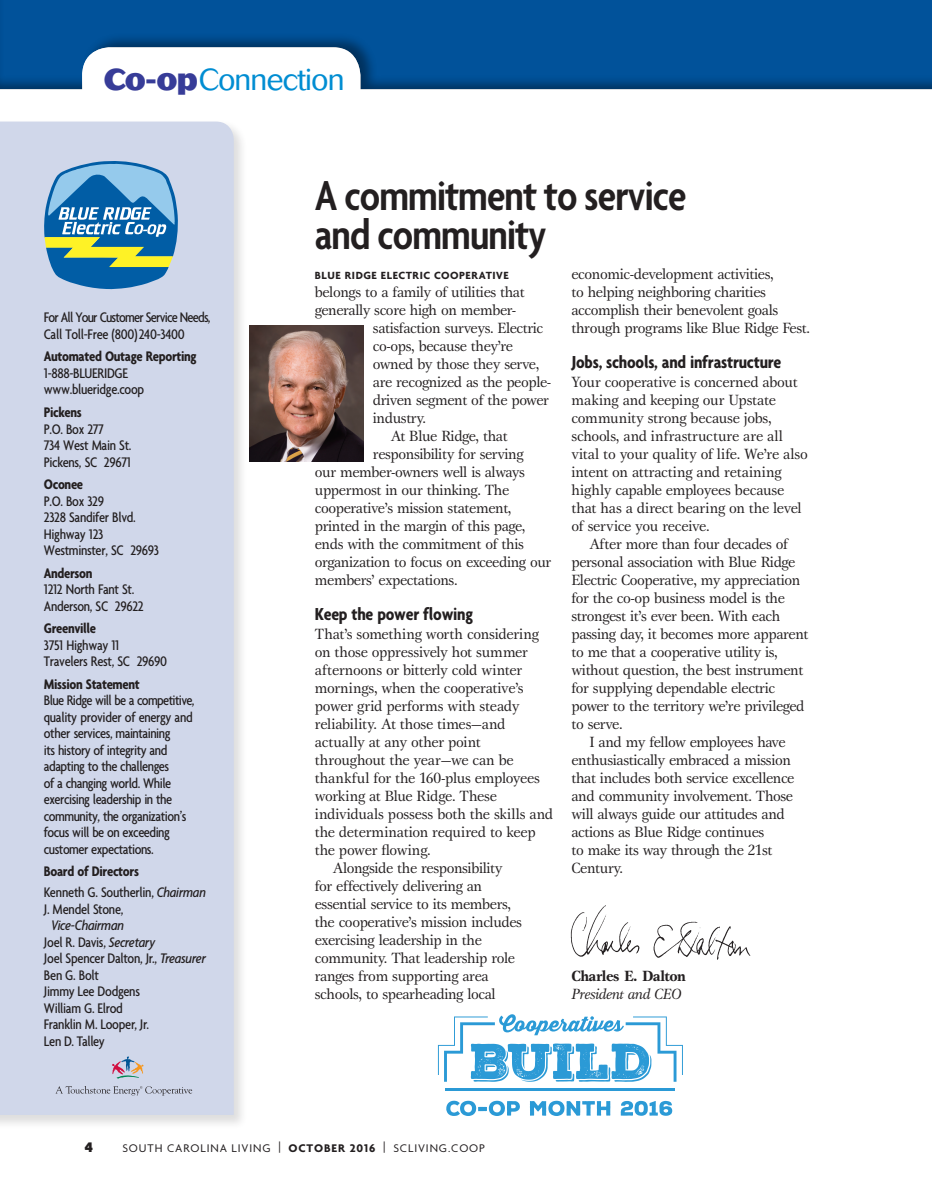
<style>
.page{position:relative;width:932px;height:1202px;background:#fff}
.page>*{position:absolute;margin:0;border:0;box-sizing:border-box;transform-origin:0 0}
.t1{font:600 condensed 45px/39px "Agenda";letter-spacing:-.02em;color:#231f20}
.t2{font:300 30px "Cosmos";letter-spacing:-.03em;color:#008dd2}
.t3{font:700 condensed 18.75px "Agenda";letter-spacing:-.015em;color:#231f20}
.t4{font:15.3px/18px "Gamma ITC Std";letter-spacing:-.025em;color:#231f20}
.t5{font:700 15.3px "Gamma ITC Std";letter-spacing:-.035em;color:#231f20}
.t6{font:italic 15.3px "Gamma ITC Std";letter-spacing:-.03em;color:#231f20}
.t7{font:500 condensed 15px/16.5px "Agenda";letter-spacing:-.025em;color:#231f20}
.t8{font:700 condensed 15px "Agenda";letter-spacing:-.025em;color:#231f20}
.t9{font:500 condensed 15px/16.5px "Agenda";letter-spacing:-.055em;color:#231f20}
.t10{font:900 15px "Agenda";color:#231f20}
.t11{font:12px "Agenda";letter-spacing:.075em;color:#231f20}
.t12{font:700 11.25px "Agenda";letter-spacing:.045em;color:#231f20}
.s1{font-weight:800;color:#373c98}
.s2{font-weight:700}
.s3{font-style:italic}
</style>
<div class="page">
<img style="left:570px;top:905px;width:181px;height:55px">
<div style="left:0;top:0;width:932px;height:91px;background:#231f20;opacity:.45"></div>
<img style="left:250px;top:325px;width:114px;height:136px">
<div style="left:0;top:120px;width:248px;height:1009px;background:#231f20;opacity:.15"></div>
<div style="left:0;top:122px;width:234px;height:992px;background:#d0d7ea"></div>
<svg style="left:56px;top:1086px;width:136px;height:9px"></svg>
<svg style="left:112px;top:1056px;width:31px;height:22px"></svg>
<svg style="left:44px;top:161px;width:134px;height:128px"></svg>
<svg style="left:438px;top:1014px;width:245px;height:67px"></svg>
<hr style="left:445px;top:1088px;width:230px;height:3px;background:#2b9ad6">
<svg style="left:530px;top:1100px;width:80px;height:16px"></svg>
<svg style="left:620px;top:1100px;width:52px;height:15px"></svg>
<svg style="left:446px;top:1100px;width:74px;height:16px"></svg>
<h2 class="t2" style="left:104px;top:62px;width:242px"><span class="s1">Co-op</span>Connection</h2>
<p class="t9" style="left:44px;top:309px;width:168px">For All Your Customer Service Needs,<br>Call Toll-Free (800)240-3400</p>
<p class="t8" style="left:44px;top:348px;width:154px">Automated Outage Reporting</p>
<p class="t7" style="left:44px;top:364px;width:102px">1-888-BLUERIDGE www.blueridge.coop</p>
<p class="t8" style="left:44px;top:403px;width:39px">Pickens</p>
<p class="t7" style="left:44px;top:420px;width:89px">P.O. Box 277<br>734 West Main St.<br>Pickens, SC 29671</p>
<p class="t8" style="left:44px;top:475px;width:41px">Oconee</p>
<p class="t7" style="left:44px;top:492px;width:117px">P.O. Box 329<br>2328 Sandifer Blvd.<br>Highway 123<br>Westminster, SC 29693</p>
<p class="t8" style="left:44px;top:564px;width:50px">Anderson</p>
<p class="t7" style="left:44px;top:580px;width:101px">1212 North Fant St.<br>Anderson, SC 29622</p>
<p class="t8" style="left:44px;top:619px;width:54px">Greenville</p>
<p class="t7" style="left:44px;top:636px;width:125px">3751 Highway 11<br>Travelers Rest, SC 29690</p>
<p class="t8" style="left:44px;top:675px;width:97px">Mission Statement</p>
<p class="t7" style="left:44px;top:691px;width:152px">Blue Ridge will be a competitive, quality provider of energy and other services, maintaining<br>its history of integrity and adapting to the challenges<br>of a changing world. While exercising leadership in the community, the organization’s focus will be on exceeding customer expectations.</p>
<p class="t7" style="left:44px;top:860px;width:163px;line-height:21px"><span class="s2">Board of Directors<br></span>Kenneth G. Southerlin, <span class="s3">Chairman</span></p>
<p class="t7" style="left:44px;top:900px;width:81px">J. Mendel Stone,</p>
<p class="t7" style="left:44px;top:916px;width:164px;text-indent:7px"><span class="s3">Vice-Chairman<br></span>Joel R. Davis, <span class="s3">Secretary<br></span>Joel Spencer Dalton, Jr., <span class="s3">Treasurer<br></span>Ben G. Bolt<br>Jimmy Lee Dodgens<br>William G. Elrod<br>Franklin M. Looper, Jr.<br>Len D. Talley</p>
<h1 class="t1" style="left:315px;top:175px;width:373px">A commitment to service and community</h1>
<p class="t12" style="left:315px;top:269px;width:195px">BLUE RIDGE ELECTRIC COOPERATIVE</p>
<p class="t4" style="left:315px;top:283px;width:211px">belongs to a family of utilities that</p>
<p class="t4" style="left:315px;top:301px;width:203px">generally score high on member-</p>
<p class="t4" style="left:373px;top:319px;width:172px">satisfaction surveys. Electric</p>
<p class="t4" style="left:373px;top:337px;width:142px">co-ops, because they’re</p>
<p class="t4" style="left:373px;top:355px;width:168px">owned by those they serve,</p>
<p class="t4" style="left:373px;top:373px;width:180px">are recognized as the people-</p>
<p class="t4" style="left:373px;top:391px;width:178px">driven segment of the power</p>
<p class="t4" style="left:373px;top:409px;width:55px">industry.</p>
<p class="t4" style="left:391px;top:427px;width:118px">At Blue Ridge, that</p>
<p class="t4" style="left:373px;top:445px;width:152px">responsibility for serving</p>
<p class="t4" style="left:315px;top:463px;width:212px">our member-owners well is always</p>
<p class="t4" style="left:315px;top:481px;width:196px">uppermost in our thinking. The</p>
<p class="t4" style="left:315px;top:499px;width:198px">cooperative’s mission statement,</p>
<p class="t4" style="left:315px;top:517px;width:212px">printed in the margin of this page,</p>
<p class="t4" style="left:315px;top:535px;width:211px">ends with the commitment of this</p>
<p class="t4" style="left:315px;top:553px;width:238px">organization to focus on exceeding our</p>
<p class="t4" style="left:315px;top:571px;width:144px">members’ expectations.</p>
<p class="t3" style="left:315px;top:603px;width:160px">Keep the power flowing</p>
<p class="t4" style="left:315px;top:625px;width:226px">That’s something worth considering</p>
<p class="t4" style="left:315px;top:643px;width:215px">on those oppressively hot summer</p>
<p class="t4" style="left:315px;top:661px;width:209px">afternoons or bitterly cold winter</p>
<p class="t4" style="left:315px;top:679px;width:210px">mornings, when the cooperative’s</p>
<p class="t4" style="left:315px;top:697px;width:206px">power grid performs with steady</p>
<p class="t4" style="left:315px;top:715px;width:192px">reliability. At those times—and</p>
<p class="t4" style="left:315px;top:733px;width:167px">actually at any other point</p>
<p class="t4" style="left:315px;top:751px;width:200px">throughout the year—we can be</p>
<p class="t4" style="left:315px;top:769px;width:227px">thankful for the 160-plus employees</p>
<p class="t4" style="left:315px;top:787px;width:184px">working at Blue Ridge. These</p>
<p class="t4" style="left:315px;top:805px;width:240px">individuals possess both the skills and</p>
<p class="t4" style="left:315px;top:823px;width:222px">the determination required to keep</p>
<p class="t4" style="left:315px;top:841px;width:117px">the power flowing.</p>
<p class="t4" style="left:333px;top:859px;width:171px">Alongside the responsibility</p>
<p class="t4" style="left:315px;top:877px;width:169px">for effectively delivering an</p>
<p class="t4" style="left:315px;top:895px;width:198px">essential service to its members,</p>
<p class="t4" style="left:315px;top:913px;width:209px">the cooperative’s mission includes</p>
<p class="t4" style="left:315px;top:931px;width:168px">exercising leadership in the</p>
<p class="t4" style="left:315px;top:949px;width:202px">community. That leadership role</p>
<p class="t4" style="left:315px;top:967px;width:175px">ranges from supporting area</p>
<p class="t4" style="left:315px;top:985px;width:182px">schools, to spearheading local</p>
<p class="t4" style="left:571px;top:265px;width:240px">economic-development activities,<br>to helping neighboring charities accomplish their benevolent goals through programs like Blue Ridge Fest.</p>
<p class="t3" style="left:571px;top:351px;width:211px">Jobs, schools, and infrastructure</p>
<p class="t4" style="left:571px;top:373px;width:238px">Your cooperative is concerned about making and keeping our Upstate community strong because jobs, schools, and infrastructure are all vital to your quality of life. We’re also intent on attracting and retaining highly capable employees because that has a direct bearing on the level of service you receive.</p>
<p class="t4" style="left:571px;top:535px;width:238px;text-indent:18px">After more than four decades of personal association with Blue Ridge Electric Cooperative, my appreciation for the co-op business model is the strongest it’s ever been. With each passing day, it becomes more apparent to me that a cooperative utility is, without question, the best instrument for supplying dependable electric power to the territory we’re privileged to serve.</p>
<p class="t4" style="left:571px;top:733px;width:224px;text-indent:18px">I and my fellow employees have enthusiastically embraced a mission that includes both service excellence and community involvement. Those will always guide our attitudes and actions as Blue Ridge continues<br>to make its way through the 21st<br>Century.</p>
<p class="t5" style="left:571px;top:967px;width:116px">Charles E. Dalton</p>
<p class="t6" style="left:571px;top:985px;width:112px">President and CEO</p>
<p class="t10" style="left:85px;top:1137px;width:10px">4</p>
<p class="t11" style="left:122px;top:1140px;width:364px">SOUTH CAROLINA LIVING | <span class="s2">OCTOBER 2016</span> | SCLIVING.COOP</p>
</div>
